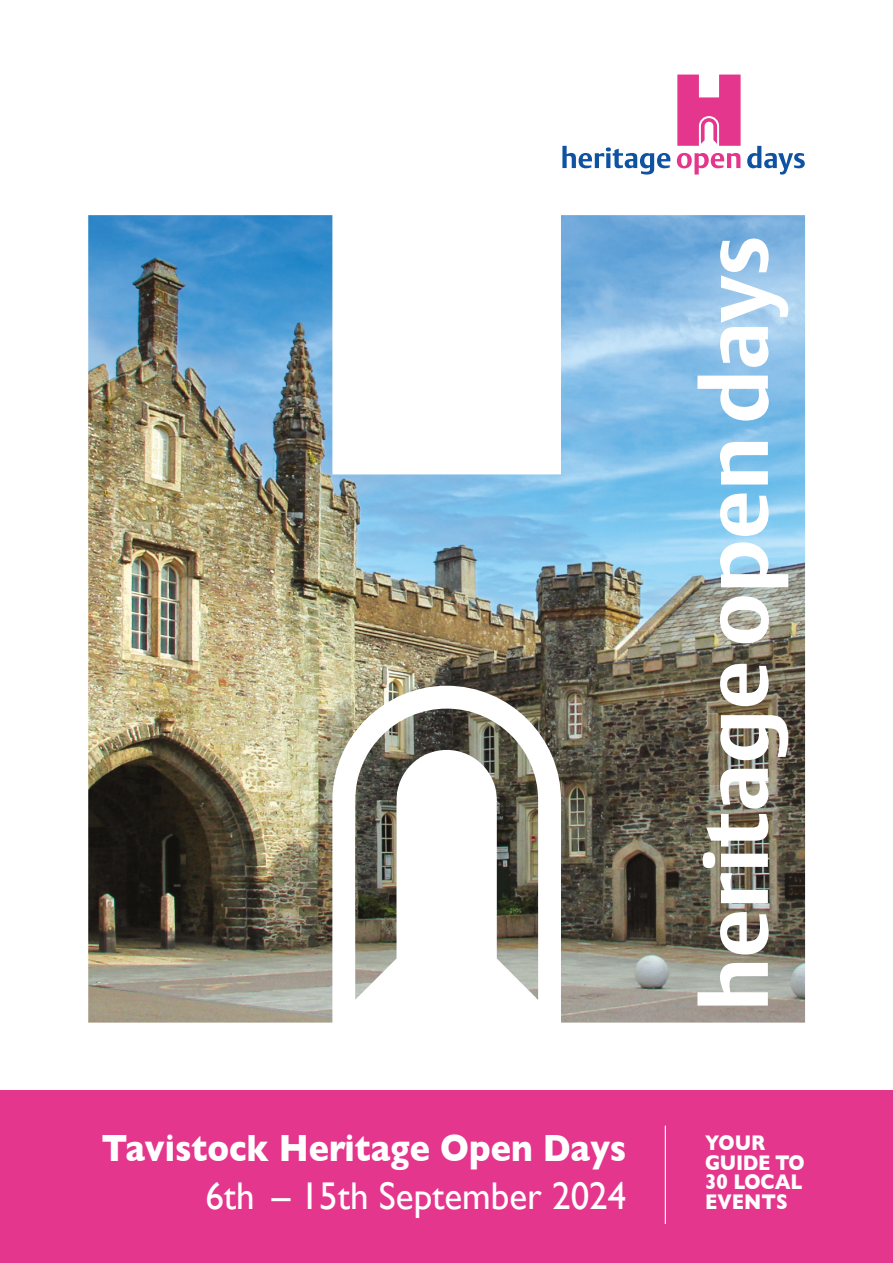
<style>
.page{position:relative;width:893px;height:1263px;background:#fff}
.page>*{position:absolute;margin:0;border:0;box-sizing:border-box;transform-origin:0 0}
.t1{font:700 38.7px "Gill Sans";color:#fff;scale:.88 1}
.t2{font:38.7px "Gill Sans";color:#fff;scale:.96 1}
.t3{font:700 21.6px/19.8px "Gill Sans";color:#fff;text-align:justify;scale:.88 1}
</style>
<div class="page">
<div style="left:0;top:1091px;width:893px;height:172px;background:#e4368c"></div>
<img style="left:88px;top:215px;width:717px;height:807px">
<img style="left:355px;top:709px;width:183px;height:291px">
<svg style="left:697px;top:963px;width:71px;height:42px"></svg>
<svg style="left:720px;top:912px;width:49px;height:42px"></svg>
<svg style="left:703px;top:852px;width:65px;height:51px"></svg>
<img style="left:706px;top:769px;width:62px;height:77px">
<svg style="left:720px;top:715px;width:68px;height:45px"></svg>
<svg style="left:720px;top:664px;width:49px;height:42px"></svg>
<svg style="left:720px;top:596px;width:49px;height:47px"></svg>
<svg style="left:720px;top:542px;width:68px;height:45px"></svg>
<svg style="left:720px;top:493px;width:49px;height:43px"></svg>
<svg style="left:720px;top:442px;width:48px;height:42px"></svg>
<svg style="left:697px;top:376px;width:72px;height:45px"></svg>
<svg style="left:720px;top:239px;width:68px;height:128px"></svg>
<svg style="left:677px;top:75px;width:64px;height:71px"></svg>
<svg style="left:562px;top:146px;width:108px;height:29px"></svg>
<svg style="left:677px;top:153px;width:63px;height:22px"></svg>
<svg style="left:747px;top:146px;width:58px;height:29px"></svg>
<hr style="left:665px;top:1125px;width:1px;height:99px;background:#fff">
<p class="t1" style="left:101px;top:1117px;width:598px">Tavistock Heritage Open Days</p>
<p class="t2" style="left:205px;top:1173px;width:440px">6th – 15th September 2024</p>
<p class="t3" style="left:705px;top:1132px;width:70px">YOUR</p>
<p class="t3" style="left:705px;top:1152px;width:115px">GUIDE TO 30 LOCAL EVENTS</p>
</div>
